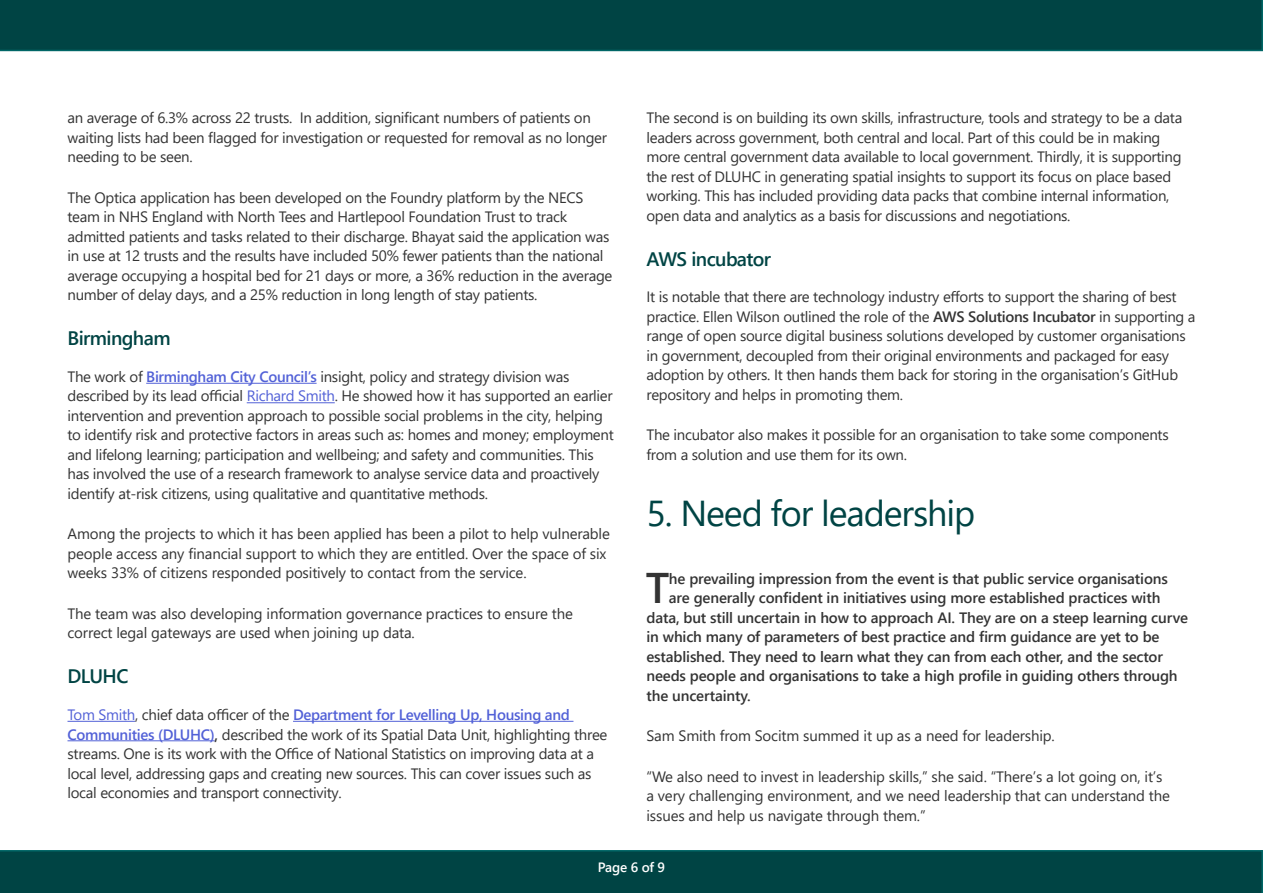
<style>
.page{position:relative;width:1263px;height:893px;background:#fff}
.page>*{position:absolute;margin:0;border:0;box-sizing:border-box;transform-origin:0 0}
.t1{font:600 42.9px "Segoe UI";color:#333}
.t2{font:36px "Segoe UI";letter-spacing:-.03em;color:#044}
.t3{font:600 19.5px "Segoe UI";letter-spacing:-.03em;color:#044}
.t4{font:15px/19.5px "Segoe UI";letter-spacing:-.02em;color:#333}
.t5{font:600 15px "Segoe UI";letter-spacing:-.01em;color:#333}
.t6{font:600 13.5px "Segoe UI";letter-spacing:-.02em;color:#fff}
.s1{font-weight:600;color:#5261d7}
.s2{color:#5261d7}
.s3{font-weight:600}
</style>
<div class="page">
<div style="left:0;top:850px;width:1263px;height:43px;background:#044"></div>
<div style="left:0;top:0;width:1263px;height:51px;background:#044"></div>
<hr style="left:146px;top:383px;width:171px;height:1px;background:#5261d7">
<hr style="left:247px;top:402px;width:88px;height:1px;background:#5261d7">
<hr style="left:68px;top:721px;width:67px;height:1px;background:#5261d7">
<hr style="left:293px;top:721px;width:280px;height:1px;background:#5261d7">
<hr style="left:68px;top:740px;width:147px;height:1px;background:#5261d7">
<p class="t4" style="left:68px;top:107px;width:541px">an average of 6.3% across 22 trusts. In addition, significant numbers of patients on waiting lists had been flagged for investigation or requested for removal as no longer needing to be seen.</p>
<p class="t4" style="left:68px;top:187px;width:546px">The Optica application has been developed on the Foundry platform by the NECS team in NHS England with North Tees and Hartlepool Foundation Trust to track admitted patients and tasks related to their discharge. Bhayat said the application was in use at 12 trusts and the results have included 50% fewer patients than the national average occupying a hospital bed for 21 days or more, a 36% reduction in the average number of delay days, and a 25% reduction in long length of stay patients.</p>
<h3 class="t3" style="left:68px;top:320px;width:105px">Birmingham</h3>
<p class="t4" style="left:68px;top:366px;width:548px">The work of <span class="s1">Birmingham City Council’s</span> insight, policy and strategy division was described by its lead official <span class="s2">Richard Smith</span>. He showed how it has supported an earlier intervention and prevention approach to possible social problems in the city, helping to identify risk and protective factors in areas such as: homes and money; employment and lifelong learning; participation and wellbeing; and safety and communities. This has involved the use of a research framework to analyse service data and proactively identify at-risk citizens, using qualitative and quantitative methods.</p>
<p class="t4" style="left:68px;top:523px;width:544px">Among the projects to which it has been applied has been a pilot to help vulnerable people access any financial support to which they are entitled. Over the space of six weeks 33% of citizens responded positively to contact from the service.</p>
<p class="t4" style="left:68px;top:603px;width:507px">The team was also developing information governance practices to ensure the correct legal gateways are used when joining up data.</p>
<h3 class="t3" style="left:68px;top:658px;width:62px">DLUHC</h3>
<p class="t4" style="left:68px;top:704px;width:541px"><span class="s2">Tom Smith</span>, chief data officer of the <span class="s1">Department for Levelling Up, Housing and Communities (DLUHC)</span><span class="s3">,</span> described the work of its Spatial Data Unit, highlighting three streams. One is its work with the Office of National Statistics on improving data at a local level, addressing gaps and creating new sources. This can cover issues such as local economies and transport connectivity.</p>
<p class="t4" style="left:646px;top:107px;width:537px">The second is on building its own skills, infrastructure, tools and strategy to be a data leaders across government, both central and local. Part of this could be in making more central government data available to local government. Thirdly, it is supporting the rest of DLUHC in generating spatial insights to support its focus on place based working. This has included providing data packs that combine internal information, open data and analytics as a basis for discussions and negotiations.</p>
<h3 class="t3" style="left:646px;top:241px;width:126px">AWS incubator</h3>
<p class="t4" style="left:646px;top:286px;width:550px">It is notable that there are technology industry efforts to support the sharing of best practice. Ellen Wilson outlined the role of the <span class="s3">AWS Solutions Incubator</span> in supporting a range of open source digital business solutions developed by customer organisations in government, decoupled from their original environments and packaged for easy adoption by others. It then hands them back for storing in the organisation’s GitHub repository and helps in promoting them.</p>
<p class="t4" style="left:646px;top:424px;width:524px">The incubator also makes it possible for an organisation to take some components from a solution and use them for its own.</p>
<h2 class="t2" style="left:646px;top:479px;width:330px">5. Need for leadership</h2>
<h1 class="t1" style="left:646px;top:548px;width:25px">T</h1>
<p class="t5" style="left:669px;top:564px;width:500px">he prevailing impression from the event is that public service organisations</p>
<p class="t5" style="left:669px;top:584px;width:493px">are generally confident in initiatives using more established practices with</p>
<p class="t5" style="left:646px;top:603px;width:543px">data, but still uncertain in how to approach AI. They are on a steep learning curve</p>
<p class="t5" style="left:646px;top:623px;width:515px">in which many of parameters of best practice and firm guidance are yet to be</p>
<p class="t5" style="left:646px;top:642px;width:518px">established. They need to learn what they can from each other, and the sector</p>
<p class="t5" style="left:646px;top:662px;width:533px">needs people and organisations to take a high profile in guiding others through</p>
<p class="t5" style="left:646px;top:681px;width:106px">the uncertainty.</p>
<p class="t4" style="left:646px;top:725px;width:410px">Sam Smith from Socitm summed it up as a need for leadership.</p>
<p class="t4" style="left:646px;top:765px;width:525px">“We also need to invest in leadership skills,” she said. “There’s a lot going on, it’s a very challenging environment, and we need leadership that can understand the issues and help us navigate through them.”</p>
<p class="t6" style="left:598px;top:855px;width:69px">Page 6 of 9</p>
</div>
